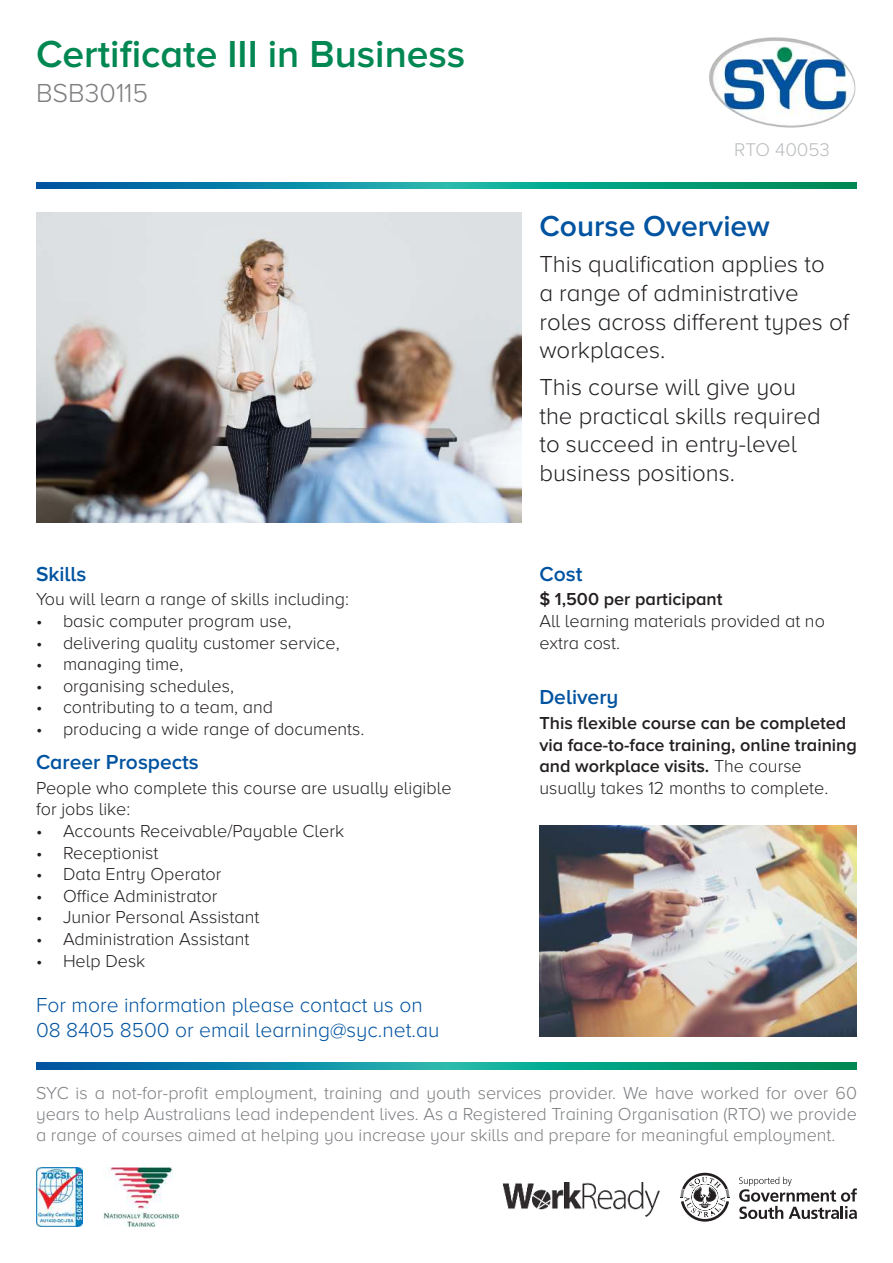
<style>
.page{position:relative;width:893px;height:1263px;background:#fff}
.page>*{position:absolute;margin:0;border:0;box-sizing:border-box;transform-origin:0 0}
.t1{font:600 39px "Proxima Nova A";color:#008752}
.t2{font:600 30px "Proxima Nova A";color:#0053a0}
.t3{font:300 27px "Proxima Nova A";color:#7c7e81}
.t4{font:300 24px/28.8px "Proxima Nova A";color:#231f20}
.t5{font:300 21px/25.2px "Proxima Nova A";color:#0053a0}
.t6{font:600 21px "Proxima Nova A";color:#0053a0}
.t7{font:300 19.05px "Proxima Nova A";color:#babcbe}
.t8{font:300 18px/21.6px "Proxima Nova A";color:#231f20}
.t9{font:300 18px/21px "Proxima Nova A";color:#7c7e81;text-align:justify}
.t10{font:600 18px/21.6px "Proxima Nova A";color:#231f20}
.s1{font-weight:300}
</style>
<div class="page">
<img style="left:709px;top:37px;width:147px;height:91px">
<img style="left:36px;top:182px;width:821px;height:6px">
<img style="left:502px;top:1182px;width:158px;height:34px">
<svg style="left:680px;top:1173px;width:49px;height:48px"></svg>
<svg style="left:739px;top:1177px;width:118px;height:42px"></svg>
<img style="left:103px;top:1167px;width:75px;height:60px">
<img style="left:36px;top:1167px;width:47px;height:60px">
<img style="left:36px;top:212px;width:485px;height:310px">
<img style="left:539px;top:825px;width:318px;height:212px">
<img style="left:36px;top:1063px;width:821px;height:6px">
<h1 class="t1" style="left:36px;top:37px;width:431px">Certificate III in Business</h1>
<h3 class="t3" style="left:36px;top:82px;width:114px">BSB30115</h3>
<p class="t6" style="left:36px;top:565px;width:52px">Skills</p>
<p class="t8" style="left:36px;top:590px;width:314px">You will learn a range of skills including:</p>
<p class="t8" style="left:36px;top:611px;width:257px">• basic computer program use,</p>
<p class="t8" style="left:36px;top:633px;width:305px">• delivering quality customer service,</p>
<p class="t8" style="left:36px;top:654px;width:149px">• managing time,</p>
<p class="t8" style="left:36px;top:676px;width:199px">• organising schedules,</p>
<p class="t8" style="left:36px;top:698px;width:239px">• contributing to a team, and</p>
<p class="t8" style="left:36px;top:719px;width:330px">• producing a wide range of documents.</p>
<p class="t6" style="left:36px;top:753px;width:164px">Career Prospects</p>
<p class="t8" style="left:36px;top:778px;width:417px">People who complete this course are usually eligible for jobs like:</p>
<p class="t8" style="left:36px;top:821px;width:310px">• Accounts Receivable/Payable Clerk</p>
<p class="t8" style="left:36px;top:843px;width:124px">• Receptionist</p>
<p class="t8" style="left:36px;top:864px;width:187px">• Data Entry Operator</p>
<p class="t8" style="left:36px;top:886px;width:183px">• Office Administrator</p>
<p class="t8" style="left:36px;top:908px;width:225px">• Junior Personal Assistant</p>
<p class="t8" style="left:36px;top:929px;width:215px">• Administration Assistant</p>
<p class="t8" style="left:36px;top:951px;width:111px">• Help Desk</p>
<p class="t5" style="left:36px;top:993px;width:405px">For more information please contact us on<br>08 8405 8500 or email learning@syc.net.au</p>
<p class="t7" style="left:734px;top:142px;width:97px">RTO 40053</p>
<h2 class="t2" style="left:539px;top:213px;width:232px">Course Overview</h2>
<h3 class="t4" style="left:539px;top:251px;width:311px">This qualification applies to<br>a range of administrative roles across different types of workplaces.</h3>
<h3 class="t4" style="left:539px;top:374px;width:283px">This course will give you the practical skills required to succeed in entry-level business positions.</h3>
<p class="t6" style="left:539px;top:565px;width:44px">Cost</p>
<p class="t10" style="left:539px;top:589px;width:185px">$ 1,500 per participant</p>
<p class="t8" style="left:539px;top:611px;width:287px">All learning materials provided at no extra cost.</p>
<p class="t6" style="left:539px;top:688px;width:81px">Delivery</p>
<p class="t10" style="left:539px;top:713px;width:319px">This flexible course can be completed via face-to-face training, online training and workplace visits. <span class="s1">The course usually takes 12 months to complete.</span></p>
<p class="t9" style="left:36px;top:1084px;width:822px">SYC is a not-for-profit employment, training and youth services provider. We have worked for over 60 years to help Australians lead independent lives. As a Registered Training Organisation (RTO) we provide a range of courses aimed at helping you increase your skills and prepare for meaningful employment.</p>
</div>
